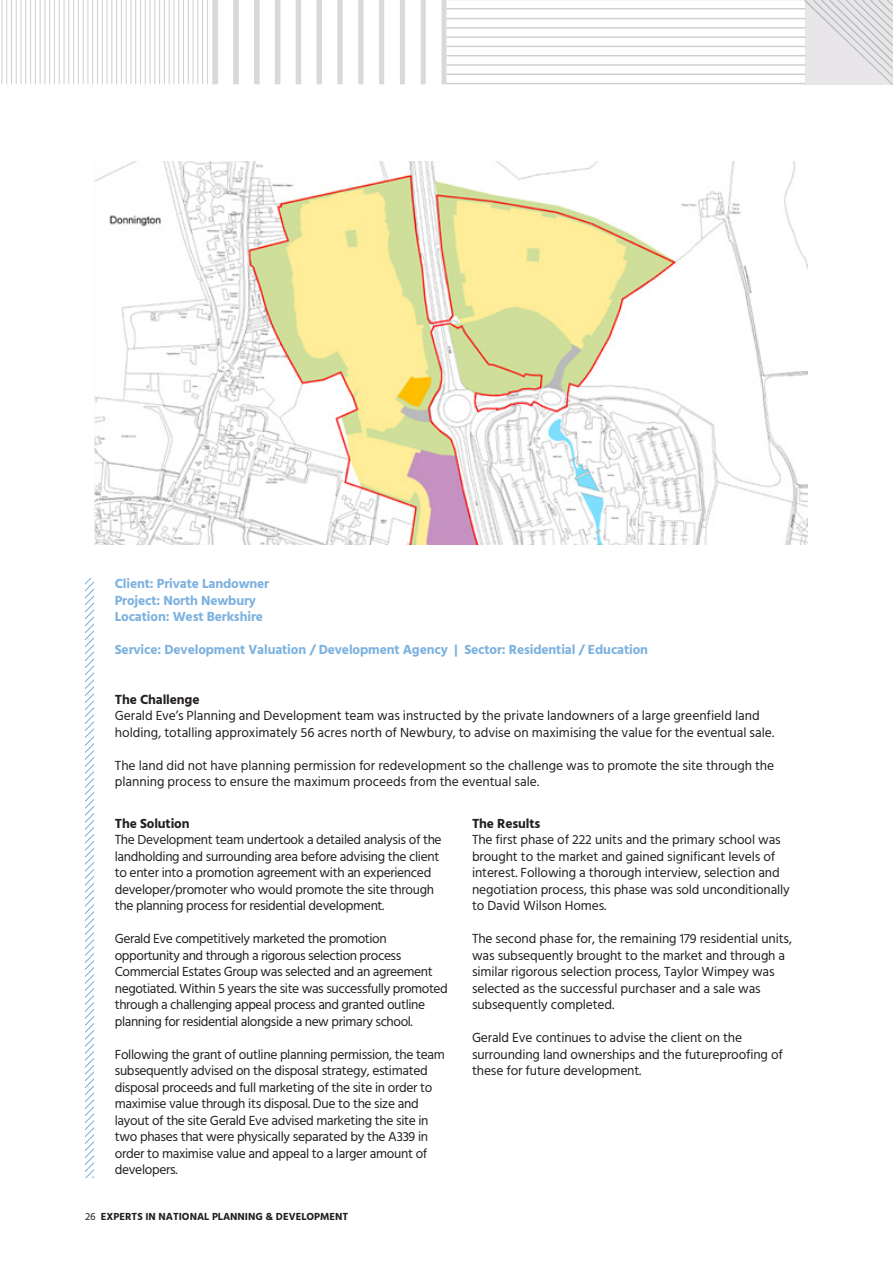
<style>
.page{position:relative;width:893px;height:1263px;background:#fff}
.page>*{position:absolute;margin:0;border:0;box-sizing:border-box;transform-origin:0 0}
.t1{font:13.5px/16.5px "Hind";letter-spacing:-.025em;color:#231f20}
.t2{font:13.5px/16.5px "Hind";color:#231f20}
.t3{font:700 13.5px "Hind";letter-spacing:-.01em;color:#7cb1df}
.t4{font:700 13.5px "Hind";letter-spacing:-.01em;color:#231f20}
.t5{font:700 10.5px "Hind";color:#231f20}
.s1{font-weight:400}
</style>
<div class="page">
<img style="left:94px;top:162px;width:714px;height:382px">
<svg style="left:85px;top:578px;width:9px;height:600px"></svg>
<svg style="left:803px;top:0;width:90px;height:85px;background:#e2e1e3"></svg>
<hr style="left:446px;top:18px;width:359px;height:1px;background:#cfcfd1">
<hr style="left:446px;top:27px;width:359px;height:2px;background:#cfcfd1">
<hr style="left:446px;top:36px;width:359px;height:2px;background:#cfcfd1">
<hr style="left:446px;top:46px;width:359px;height:1px;background:#cfcfd1">
<hr style="left:446px;top:55px;width:359px;height:1px;background:#cfcfd1">
<hr style="left:446px;top:64px;width:359px;height:2px;background:#cfcfd1">
<hr style="left:446px;top:74px;width:359px;height:1px;background:#cfcfd1">
<hr style="left:446px;top:83px;width:359px;height:1px;background:#cfcfd1">
<hr style="left:446px;top:0;width:359px;height:1px;background:#cfcfd1">
<hr style="left:446px;top:8px;width:359px;height:1px;background:#cfcfd1">
<hr style="left:442px;top:0;width:4px;height:84px;background:#d9d9db">
<div style="left:421px;top:0;width:5px;height:84px;background:#d9d9db"></div>
<div style="left:400px;top:0;width:5px;height:84px;background:#d9d9db"></div>
<div style="left:379px;top:0;width:5px;height:84px;background:#d9d9db"></div>
<div style="left:358px;top:0;width:5px;height:84px;background:#d9d9db"></div>
<div style="left:337px;top:0;width:6px;height:84px;background:#d9d9db"></div>
<div style="left:316px;top:0;width:6px;height:84px;background:#d9d9db"></div>
<div style="left:296px;top:0;width:5px;height:84px;background:#d9d9db"></div>
<div style="left:275px;top:0;width:5px;height:84px;background:#d9d9db"></div>
<div style="left:254px;top:0;width:6px;height:84px;background:#d9d9db"></div>
<div style="left:233px;top:0;width:6px;height:84px;background:#d9d9db"></div>
<div style="left:212px;top:0;width:6px;height:84px;background:#d9d9db"></div>
<hr style="left:0;top:0;width:1px;height:84px;background:#cfcfd1">
<hr style="left:2px;top:0;width:1px;height:84px;background:#cfcfd1">
<hr style="left:6px;top:0;width:1px;height:84px;background:#cfcfd1">
<hr style="left:11px;top:0;width:1px;height:84px;background:#cfcfd1">
<hr style="left:16px;top:0;width:1px;height:84px;background:#cfcfd1">
<hr style="left:21px;top:0;width:1px;height:84px;background:#cfcfd1">
<hr style="left:25px;top:0;width:1px;height:84px;background:#cfcfd1">
<hr style="left:30px;top:0;width:1px;height:84px;background:#cfcfd1">
<hr style="left:35px;top:0;width:1px;height:84px;background:#cfcfd1">
<hr style="left:40px;top:0;width:1px;height:84px;background:#cfcfd1">
<hr style="left:45px;top:0;width:1px;height:84px;background:#cfcfd1">
<hr style="left:49px;top:0;width:1px;height:84px;background:#cfcfd1">
<hr style="left:54px;top:0;width:1px;height:84px;background:#cfcfd1">
<hr style="left:59px;top:0;width:1px;height:84px;background:#cfcfd1">
<hr style="left:64px;top:0;width:1px;height:84px;background:#cfcfd1">
<hr style="left:68px;top:0;width:1px;height:84px;background:#cfcfd1">
<hr style="left:73px;top:0;width:1px;height:84px;background:#cfcfd1">
<hr style="left:78px;top:0;width:1px;height:84px;background:#cfcfd1">
<hr style="left:83px;top:0;width:1px;height:84px;background:#cfcfd1">
<hr style="left:88px;top:0;width:1px;height:84px;background:#cfcfd1">
<hr style="left:92px;top:0;width:1px;height:84px;background:#cfcfd1">
<hr style="left:97px;top:0;width:1px;height:84px;background:#cfcfd1">
<hr style="left:102px;top:0;width:1px;height:84px;background:#cfcfd1">
<hr style="left:107px;top:0;width:1px;height:84px;background:#cfcfd1">
<hr style="left:111px;top:0;width:1px;height:84px;background:#cfcfd1">
<hr style="left:116px;top:0;width:1px;height:84px;background:#cfcfd1">
<hr style="left:121px;top:0;width:1px;height:84px;background:#cfcfd1">
<hr style="left:126px;top:0;width:1px;height:84px;background:#cfcfd1">
<hr style="left:131px;top:0;width:1px;height:84px;background:#cfcfd1">
<hr style="left:135px;top:0;width:1px;height:84px;background:#cfcfd1">
<hr style="left:140px;top:0;width:1px;height:84px;background:#cfcfd1">
<hr style="left:145px;top:0;width:1px;height:84px;background:#cfcfd1">
<hr style="left:150px;top:0;width:1px;height:84px;background:#cfcfd1">
<hr style="left:154px;top:0;width:1px;height:84px;background:#cfcfd1">
<hr style="left:159px;top:0;width:1px;height:84px;background:#cfcfd1">
<hr style="left:164px;top:0;width:1px;height:84px;background:#cfcfd1">
<hr style="left:169px;top:0;width:1px;height:84px;background:#cfcfd1">
<hr style="left:174px;top:0;width:1px;height:84px;background:#cfcfd1">
<hr style="left:178px;top:0;width:1px;height:84px;background:#cfcfd1">
<hr style="left:183px;top:0;width:1px;height:84px;background:#cfcfd1">
<hr style="left:188px;top:0;width:1px;height:84px;background:#cfcfd1">
<hr style="left:193px;top:0;width:1px;height:84px;background:#cfcfd1">
<hr style="left:197px;top:0;width:1px;height:84px;background:#cfcfd1">
<hr style="left:202px;top:0;width:1px;height:84px;background:#cfcfd1">
<hr style="left:207px;top:0;width:1px;height:84px;background:#cfcfd1">
<p class="t3" style="left:115px;top:576px;width:156px">Client: Private Landowner</p>
<p class="t3" style="left:115px;top:592px;width:143px">Project: North Newbury</p>
<p class="t3" style="left:115px;top:609px;width:150px">Location: West Berkshire</p>
<p class="t3" style="left:115px;top:642px;width:535px">Service: Development Valuation / Development Agency | Sector: Residential / Education</p>
<p class="t4" style="left:115px;top:691px;width:86px">The Challenge</p>
<p class="t2" style="left:115px;top:708px;width:661px">Gerald Eve’s Planning and Development team was instructed by the private landowners of a large greenfield land holding, totalling approximately 56 acres north of Newbury, to advise on maximising the value for the eventual sale.</p>
<p class="t2" style="left:115px;top:758px;width:661px">The land did not have planning permission for redevelopment so the challenge was to promote the site through the planning process to ensure the maximum proceeds from the eventual sale.</p>
<p class="t4" style="left:115px;top:815px;width:76px">The Solution</p>
<p class="t1" style="left:115px;top:832px;width:328px">The Development team undertook a detailed analysis of the landholding and surrounding area before advising the client to enter into a promotion agreement with an experienced developer/promoter who would promote the site through the planning process for residential development.</p>
<p class="t1" style="left:115px;top:931px;width:335px">Gerald Eve competitively marketed the promotion opportunity and through a rigorous selection process Commercial Estates Group was selected and an agreement negotiated. Within 5 years the site was successfully promoted through a challenging appeal process and granted outline planning for residential alongside a new primary school.</p>
<p class="t1" style="left:115px;top:1047px;width:331px">Following the grant of outline planning permission, the team subsequently advised on the disposal strategy, estimated disposal proceeds and full marketing of the site in order to maximise value through its disposal. Due to the size and layout of the site Gerald Eve advised marketing the site in two phases that were physically separated by the A339 in order to maximise value and appeal to a larger amount of developers.</p>
<p class="t4" style="left:472px;top:815px;width:70px">The Results</p>
<p class="t1" style="left:472px;top:832px;width:319px">The first phase of 222 units and the primary school was brought to the market and gained significant levels of interest. Following a thorough interview, selection and negotiation process, this phase was sold unconditionally</p>
<p class="t1" style="left:472px;top:898px;width:136px">to David Wilson Homes.</p>
<p class="t1" style="left:472px;top:931px;width:322px">The second phase for, the remaining 179 residential units, was subsequently brought to the market and through a similar rigorous selection process, Taylor Wimpey was selected as the successful purchaser and a sale was subsequently completed.</p>
<p class="t1" style="left:472px;top:1030px;width:312px">Gerald Eve continues to advise the client on the surrounding land ownerships and the futureproofing of these for future development.</p>
<p class="t5" style="left:85px;top:1211px;width:265px"><span class="s1">26</span> EXPERTS IN NATIONAL PLANNING &amp; DEVELOPMENT</p>
</div>
